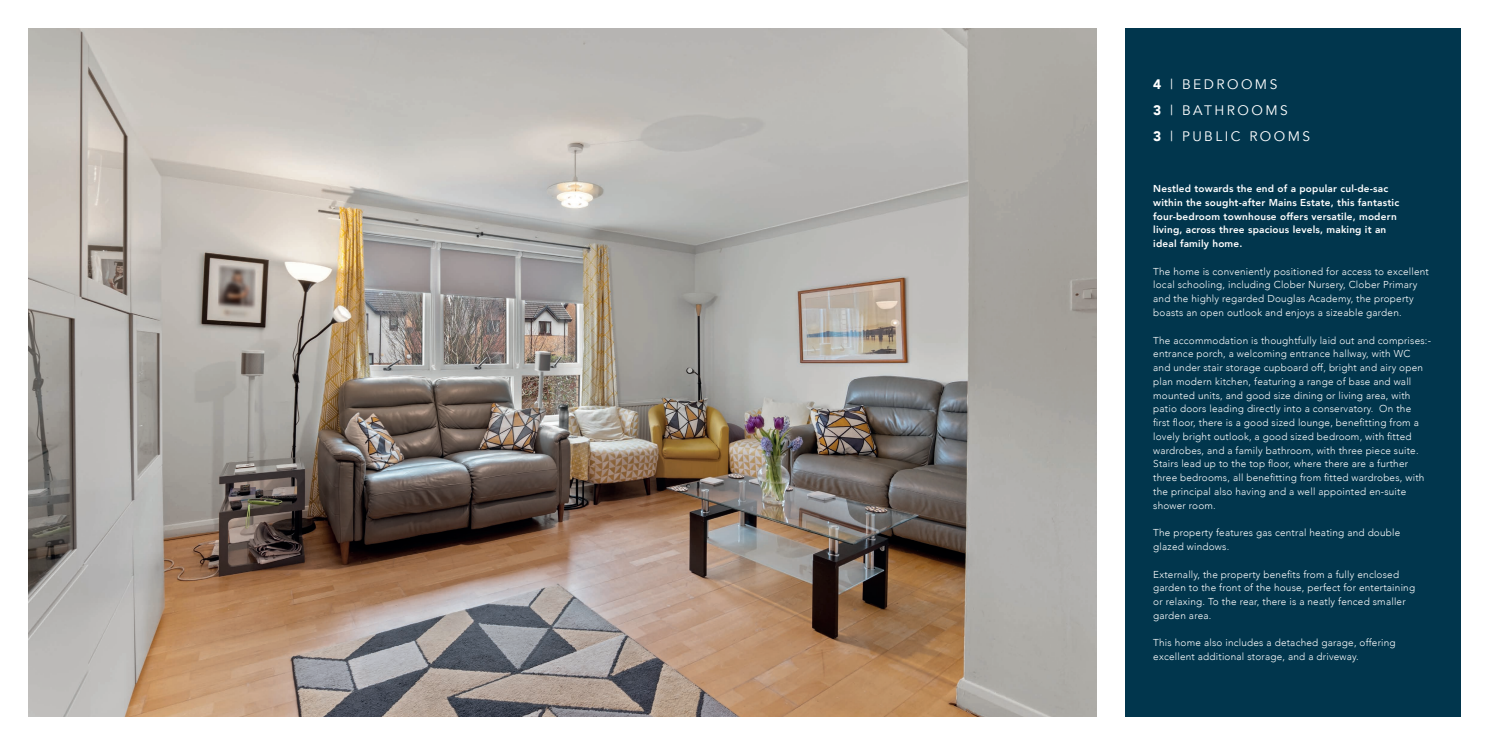
<style>
.page{position:relative;width:1489px;height:745px;background:#fff}
.page>*{position:absolute;margin:0;border:0;box-sizing:border-box;transform-origin:0 0}
.t1{font:13.75px/26.2px "Avenir";letter-spacing:.18em;color:#fff}
.t2{font:300 10px/13.8px "Avenir";letter-spacing:.02em;color:#fff}
.t3{font:800 10px/13.8px "Avenir";letter-spacing:.02em;color:#fff}
.s1{font-weight:900}
</style>
<div class="page">
<div style="left:28px;top:28px;width:1432px;height:688px;background:#01364d"></div>
<div style="left:1096px;top:0;width:28px;height:744px;background:#fff"></div>
<img style="left:28px;top:28px;width:1068px;height:688px">
<h1 class="t1" style="left:1153px;top:71px;width:158px"><span class="s1">4</span> | BEDROOMS<br><span class="s1">3</span> | BATHROOMS<br><span class="s1">3</span> | PUBLIC ROOMS</h1>
<p class="t3" style="left:1153px;top:182px;width:247px">Nestled towards the end of a popular cul-de-sac within the sought-after Mains Estate, this fantastic four-bedroom townhouse offers versatile, modern living, across three spacious levels, making it an ideal family home.</p>
<p class="t2" style="left:1153px;top:264px;width:277px">The home is conveniently positioned for access to excellent local schooling, including Clober Nursery, Clober Primary and the highly regarded Douglas Academy, the property boasts an open outlook and enjoys a sizeable garden.</p>
<p class="t2" style="left:1153px;top:333px;width:279px">The accommodation is thoughtfully laid out and comprises:- entrance porch, a welcoming entrance hallway, with WC<br>and under stair storage cupboard off, bright and airy open plan modern kitchen, featuring a range of base and wall mounted units, and good size dining or living area, with patio doors leading directly into a conservatory. On the<br>first floor, there is a good sized lounge, benefitting from a lovely bright outlook, a good sized bedroom, with fitted wardrobes, and a family bathroom, with three piece suite.<br>Stairs lead up to the top floor, where there are a further three bedrooms, all benefitting from fitted wardrobes, with the principal also having and a well appointed en-suite shower room.</p>
<p class="t2" style="left:1153px;top:525px;width:248px">The property features gas central heating and double glazed windows.</p>
<p class="t2" style="left:1153px;top:567px;width:263px">Externally, the property benefits from a fully enclosed garden to the front of the house, perfect for entertaining or relaxing. To the rear, there is a neatly fenced smaller garden area.</p>
<p class="t2" style="left:1153px;top:635px;width:244px">This home also includes a detached garage, offering excellent additional storage, and a driveway.</p>
</div>
